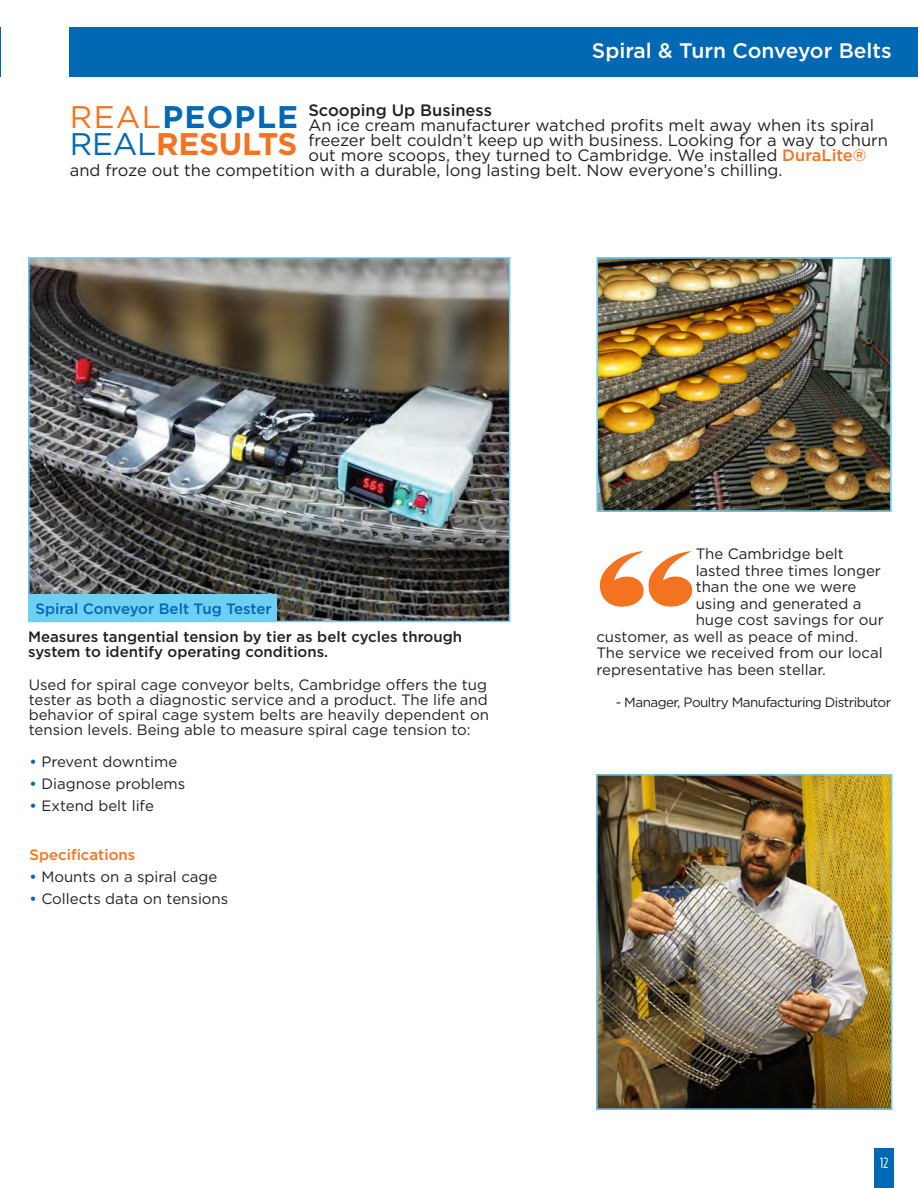
<style>
.page{position:relative;width:918px;height:1188px;background:#fff}
.page>*{position:absolute;margin:0;border:0;box-sizing:border-box;transform-origin:0 0}
.t1{font:700 31.2px "Gotham";letter-spacing:-.01em;color:#f47321}
.t2{font:700 31.2px "Gotham";letter-spacing:.04em;color:#0168b3}
.t3{font:500 21px "Gotham";color:#fff}
.t4{font:16.5px "Gotham";color:#231f20}
.t5{font:500 16.5px "Gotham";color:#231f20}
.t6{font:15px/15px "Gotham";color:#231f20}
.t7{font:500 15px/15px "Gotham";color:#231f20}
.t8{font:500 15px "Gotham";color:#0168b3}
.t9{font:500 15px "Gotham";color:#f47321}
.t10{font:condensed 15px "Gotham HTF";color:#fff}
.t11{font:13.5px "Gotham";letter-spacing:-.04em;color:#231f20}
.s1{font-weight:500;color:#f47321}
.s2{font-weight:400;color:#f47321}
.s3{font-weight:400;color:#0168b3}
.s4{font-weight:500;color:#0168b3}
</style>
<div class="page">
<div style="left:70px;top:27px;width:848px;height:49px;background:#0168b3"></div>
<div style="left:874px;top:1149px;width:19px;height:39px;background:#0168b3"></div>
<hr style="left:0;top:27px;width:1px;height:49px;background:#0168b3">
<img style="left:31px;top:260px;width:476px;height:359px">
<div style="left:28px;top:257px;width:482px;height:365px;border:2px solid #6fcef4"></div>
<div style="left:28px;top:594px;width:249px;height:28px;background:#6fcef4"></div>
<svg style="left:599px;top:551px;width:94px;height:56px"></svg>
<img style="left:599px;top:260px;width:290px;height:249px">
<div style="left:596px;top:257px;width:296px;height:255px;border:2px solid #6fcef4"></div>
<img style="left:599px;top:777px;width:290px;height:330px">
<div style="left:596px;top:774px;width:296px;height:336px;border:2px solid #6fcef4"></div>
<p class="t3" style="left:592px;top:38px;width:301px">Spiral &amp; Turn Conveyor Belts</p>
<p class="t5" style="left:308px;top:101px;width:185px">Scooping Up Business</p>
<p class="t4" style="left:308px;top:116px;width:567px">An ice cream manufacturer watched profits melt away when its spiral</p>
<p class="t4" style="left:308px;top:131px;width:581px">freezer belt couldn’t keep up with business. Looking for a way to churn</p>
<p class="t4" style="left:308px;top:146px;width:560px">out more scoops, they turned to Cambridge. We installed <span class="s1">DuraLite®</span></p>
<p class="t4" style="left:70px;top:161px;width:714px">and froze out the competition with a durable, long lasting belt. Now everyone’s chilling.</p>
<p class="t2" style="left:70px;top:99px;width:230px"><span class="s2">REAL</span>PEOPLE</p>
<p class="t1" style="left:70px;top:126px;width:229px"><span class="s3">REAL</span>RESULTS</p>
<p class="t8" style="left:35px;top:600px;width:238px">Spiral Conveyor Belt Tug Tester</p>
<p class="t7" style="left:28px;top:629px;width:436px">Measures tangential tension by tier as belt cycles through system to identify operating conditions.</p>
<p class="t6" style="left:29px;top:677px;width:462px">Used for spiral cage conveyor belts, Cambridge offers the tug tester as both a diagnostic service and a product. The life and behavior of spiral cage system belts are heavily dependent on tension levels. Being able to measure spiral cage tension to:</p>
<p class="t6" style="left:29px;top:754px;width:149px"><span class="s4">•</span> Prevent downtime</p>
<p class="t6" style="left:29px;top:776px;width:157px"><span class="s4">•</span> Diagnose problems</p>
<p class="t6" style="left:29px;top:798px;width:126px"><span class="s4">•</span> Extend belt life</p>
<p class="t9" style="left:29px;top:847px;width:107px">Specifications</p>
<p class="t6" style="left:29px;top:869px;width:189px"><span class="s4">•</span> Mounts on a spiral cage</p>
<p class="t6" style="left:29px;top:891px;width:200px"><span class="s4">•</span> Collects data on tensions</p>
<p class="t6" style="left:696px;top:546px;width:150px">The Cambridge belt</p>
<p class="t6" style="left:696px;top:563px;width:187px">lasted three times longer</p>
<p class="t6" style="left:696px;top:579px;width:162px">than the one we were</p>
<p class="t6" style="left:696px;top:596px;width:167px">using and generated a</p>
<p class="t6" style="left:696px;top:612px;width:190px">huge cost savings for our</p>
<p class="t6" style="left:596px;top:629px;width:263px">customer, as well as peace of mind.</p>
<p class="t6" style="left:596px;top:645px;width:288px">The service we received from our local</p>
<p class="t6" style="left:596px;top:662px;width:231px">representative has been stellar.</p>
<p class="t11" style="left:616px;top:695px;width:277px">- Manager, Poultry Manufacturing Distributor</p>
<p class="t10" style="left:880px;top:1155px;width:10px">12</p>
</div>
